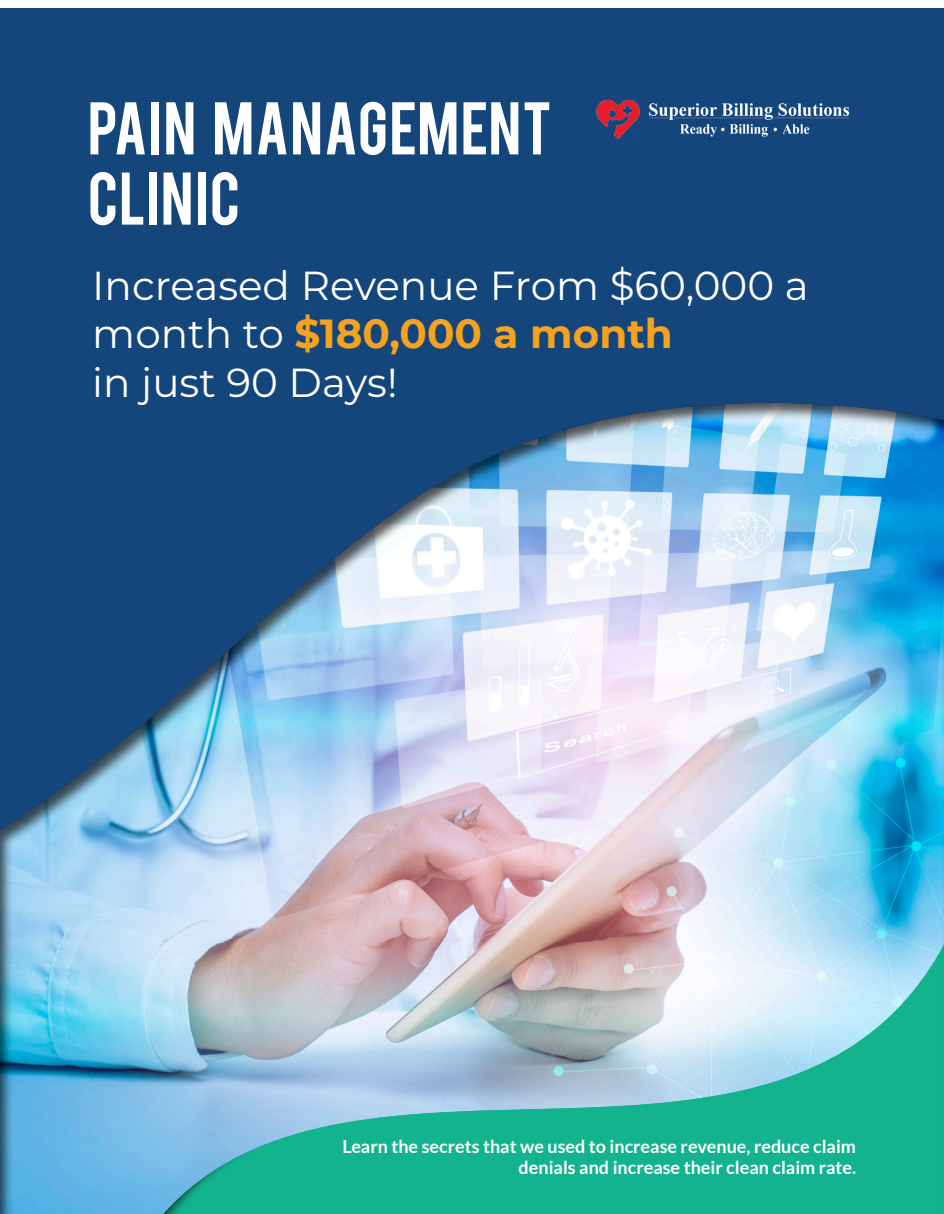
<style>
.page{position:relative;width:944px;height:1214px;background:#fff}
.page>*{position:absolute;margin:0;border:0;box-sizing:border-box;transform-origin:0 0}
.t1{font:58.5px/70.2px "Bebas";letter-spacing:.02em;color:#fff}
.t2{font:40.5px/48.6px "Montserrat";color:#fff}
.t3{font:700 18px/21.6px "Lato";color:#fff;text-align:right}
.s1{font-weight:700;color:#f5a31e}
</style>
<div class="page">
<div style="left:0;top:8px;width:944px;height:1206px;background:#14457b"></div>
<div style="left:0;top:402px;width:944px;height:812px;background:#231f20;opacity:.75"></div>
<img style="left:596px;top:100px;width:254px;height:39px">
<h1 class="t1" style="left:88px;top:89px;width:465px">PAIN MANAGEMENT<br>CLINIC</h1>
<h2 class="t2" style="left:92px;top:259px;width:718px">Increased Revenue From $60,000 a month to <span class="s1">$180,000 a month<br></span>in just 90 Days!</h2>
<p class="t3" style="left:342px;top:1135px;width:515px">Learn the secrets that we used to increase revenue, reduce claim denials and increase their clean claim rate.</p>
</div>
